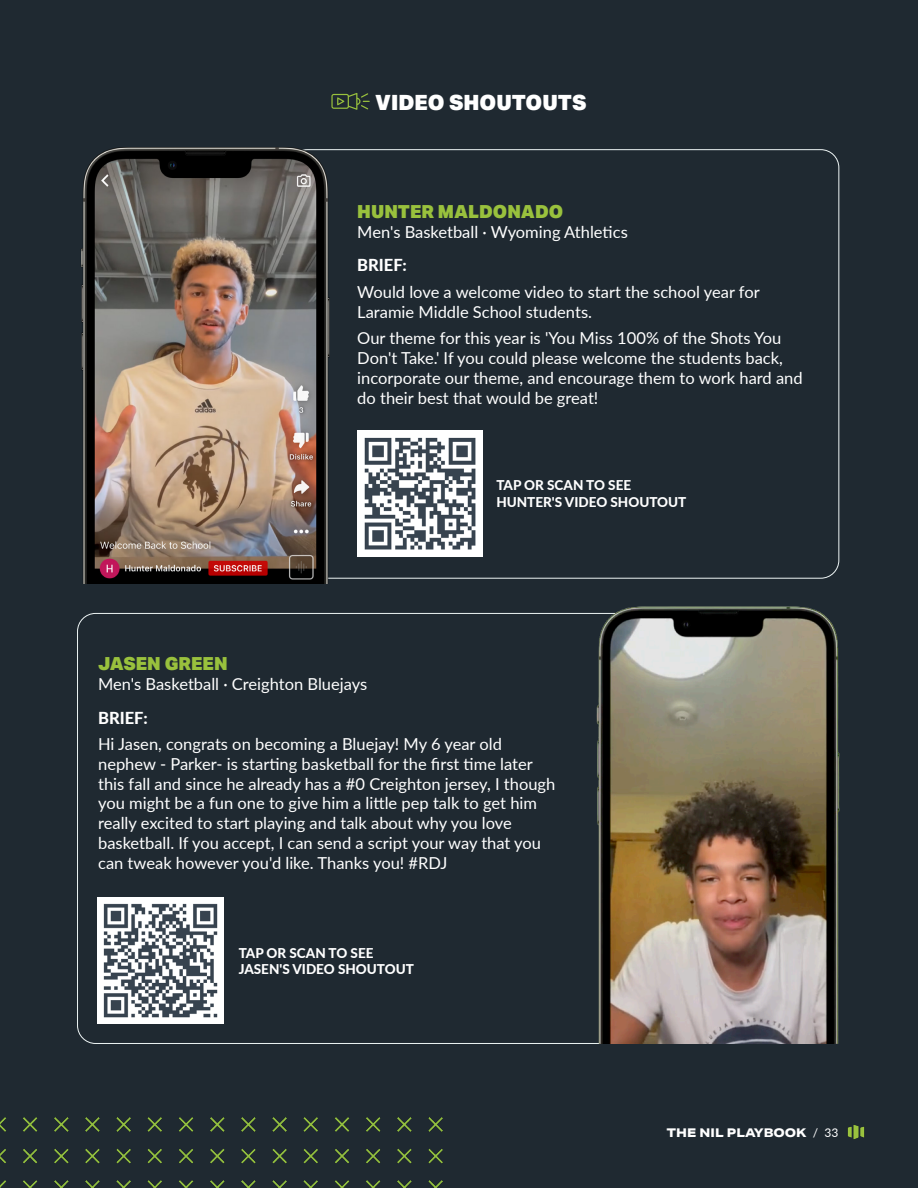
<style>
.page{position:relative;width:918px;height:1188px;background:#1f2931}
.page>*{position:absolute;margin:0;border:0;box-sizing:border-box;transform-origin:0 0}
.t1{font:900 21px "Aktiv Grotesk";color:#fff}
.t2{font:900 18px "Aktiv Grotesk";color:#99c13d}
.t3{font:16.5px/19.8px "Lato";color:#fff}
.t4{font:800 16.5px "Lato";color:#fff}
.t5{font:800 13.5px/16.5px "Lato";color:#fff}
.t6{font:800 12px "Aktiv Grotesk Ex";color:#fff}
.s1{font-family:"Lato";font-weight:400}
</style>
<div class="page">
<img style="left:0;top:1117px;width:442px;height:71px">
<img style="left:847px;top:1125px;width:18px;height:14px">
<img style="left:81px;top:147px;width:257px;height:437px">
<img style="left:572px;top:606px;width:268px;height:437px">
<img style="left:98px;top:897px;width:126px;height:126px">
<img style="left:357px;top:431px;width:126px;height:125px">
<svg style="left:331px;top:93px;width:39px;height:17px"></svg>
<p class="t1" style="left:375px;top:89px;width:213px">VIDEO SHOUTOUTS</p>
<p class="t2" style="left:357px;top:200px;width:207px">HUNTER MALDONADO</p>
<p class="t3" style="left:357px;top:221px;width:272px">Men's Basketball · Wyoming Athletics</p>
<p class="t4" style="left:357px;top:253px;width:51px">BRIEF:</p>
<p class="t3" style="left:357px;top:281px;width:404px">Would love a welcome video to start the school year for<br>Laramie Middle School students.</p>
<p class="t3" style="left:357px;top:328px;width:447px">Our theme for this year is 'You Miss 100% of the Shots You Don't Take.' If you could please welcome the students back, incorporate our theme, and encourage them to work hard and do their best that would be great!</p>
<p class="t5" style="left:496px;top:477px;width:192px">TAP OR SCAN TO SEE<br>HUNTER'S VIDEO SHOUTOUT</p>
<p class="t2" style="left:98px;top:652px;width:131px">JASEN GREEN</p>
<p class="t3" style="left:98px;top:674px;width:271px">Men's Basketball · Creighton Bluejays</p>
<p class="t4" style="left:98px;top:705px;width:51px">BRIEF:</p>
<p class="t3" style="left:98px;top:734px;width:459px">Hi Jasen, congrats on becoming a Bluejay! My 6 year old nephew - Parker- is starting basketball for the first time later this fall and since he already has a #0 Creighton jersey, I though you might be a fun one to give him a little pep talk to get him really excited to start playing and talk about why you love basketball. If you accept, I can send a script your way that you can tweak however you'd like. Thanks you! #RDJ</p>
<p class="t5" style="left:239px;top:944px;width:177px">TAP OR SCAN TO SEE<br>JASEN'S VIDEO SHOUTOUT</p>
<p class="t6" style="left:667px;top:1125px;width:173px">THE NIL PLAYBOOK <span class="s1">/ 33</span></p>
</div>
